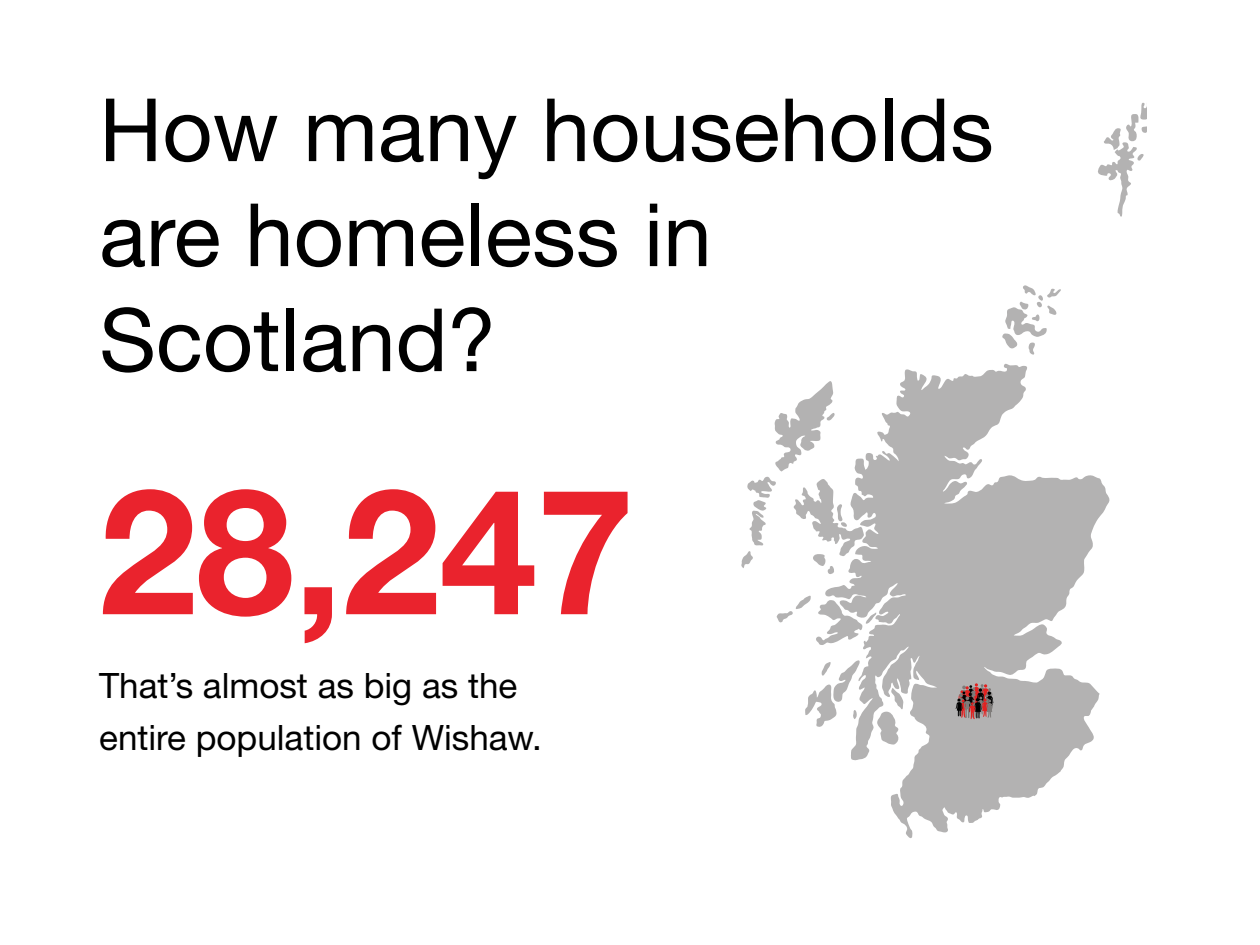
<style>
.page{position:relative;width:1260px;height:945px;background:#fff}
.page>*{position:absolute;margin:0;border:0;box-sizing:border-box;transform-origin:0 0}
.t1{font:700 175px "Helvetica Neue LT Pro";color:#ea232d}
.t2{font:87.5px/105px "Helvetica Neue LT Pro";color:#000}
.t3{font:35px/52.5px "Helvetica Neue LT Pro";color:#000}
</style>
<div class="page">
<svg style="left:1098px;top:102px;width:49px;height:115px"></svg>
<svg style="left:741px;top:386px;width:83px;height:182px"></svg>
<svg style="left:777px;top:595px;width:47px;height:50px"></svg>
<svg style="left:805px;top:667px;width:19px;height:60px"></svg>
<svg style="left:1002px;top:285px;width:59px;height:70px"></svg>
<svg style="left:824px;top:363px;width:286px;height:475px;fill:#b3b2b2"></svg>
<svg style="left:956px;top:683px;width:38px;height:36px"></svg>
<h2 class="t2" style="left:99px;top:75px;width:896px">How many households are homeless in<br>Scotland?</h2>
<h1 class="t1" style="left:99px;top:441px;width:537px">28,247</h1>
<p class="t3" style="left:99px;top:658px;width:444px">That’s almost as big as the entire population of Wishaw.</p>
</div>
